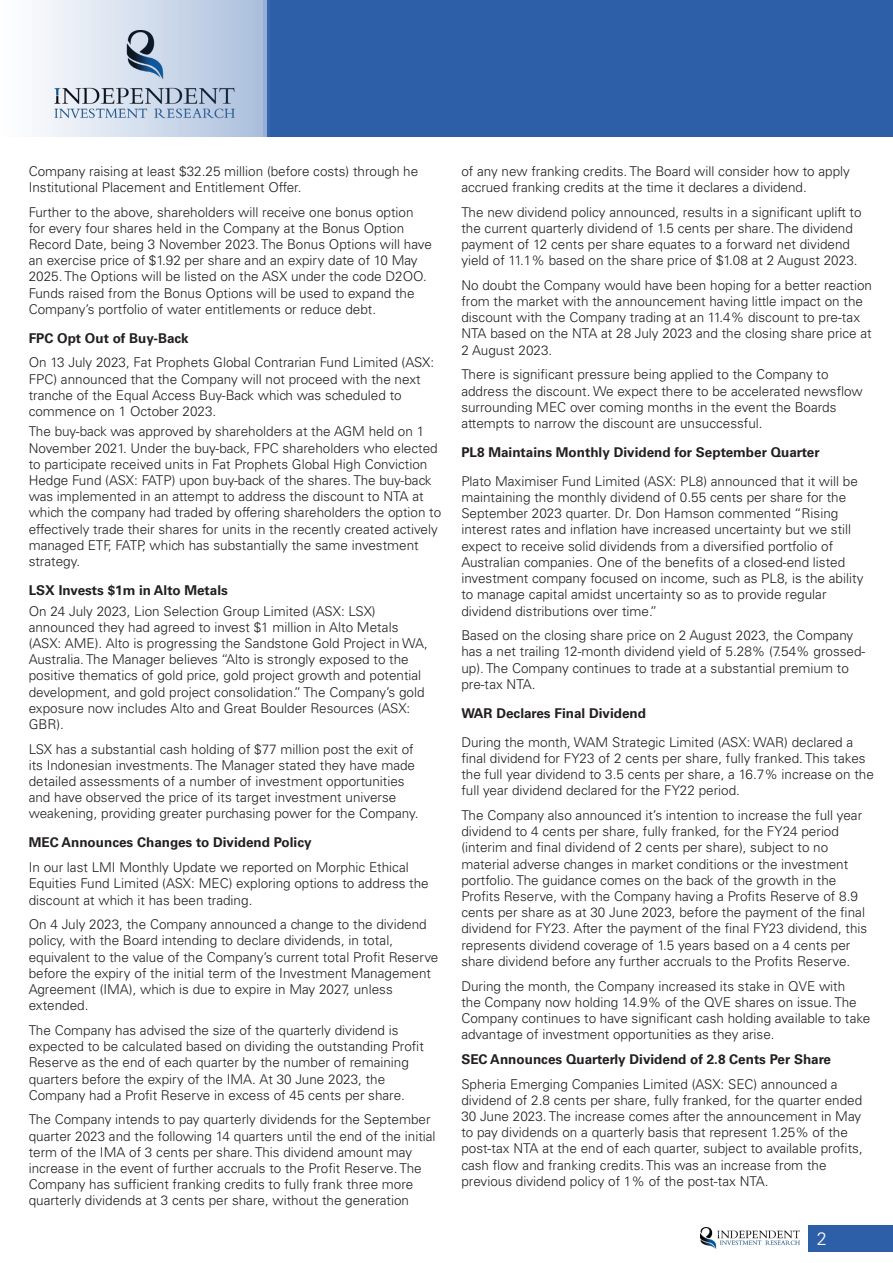
<style>
.page{position:relative;width:893px;height:1263px;background:#fff}
.page>*{position:absolute;margin:0;border:0;box-sizing:border-box;transform-origin:0 0}
.t1{font:300 18px "Univers LT Std";color:#fff}
.Source{font:300 13.5px/16.2px "Univers LT Std";color:#231f20}
.Source-2{font:700 13.5px "Univers LT Std";color:#231f20}
.Header_4{font:700 13.5px "Univers LT Std";color:#231f20}
</style>
<div class="page">
<div style="left:808px;top:1225px;width:85px;height:26px;background:#2d5fa9"></div>
<img style="left:700px;top:1227px;width:99px;height:21px">
<svg style="left:39px;top:0;width:854px;height:136px;background:#547cb7"></svg>
<p class="Source" style="left:29px;top:163px;width:391px">Company raising at least $32.25 million (before costs) through he<br>Institutional Placement and Entitlement Offer.</p>
<p class="Source" style="left:29px;top:204px;width:405px">Further to the above, shareholders will receive one bonus option for every four shares held in the Company at the Bonus Option Record Date, being 3 November 2023. The Bonus Options will have an exercise price of $1.92 per share and an expiry date of 10 May 2025. The Options will be listed on the ASX under the code D2OO.<br>Funds raised from the Bonus Options will be used to expand the Company’s portfolio of water entitlements or reduce debt.</p>
<p class="Header_4" style="left:29px;top:330px;width:161px">FPC Opt Out of Buy-Back</p>
<p class="Source" style="left:29px;top:354px;width:407px">On 13 July 2023, Fat Prophets Global Contrarian Fund Limited (ASX:<br>FPC) announced that the Company will not proceed with the next tranche of the Equal Access Buy-Back which was scheduled to commence on 1 October 2023.</p>
<p class="Source" style="left:29px;top:424px;width:414px">The buy-back was approved by shareholders at the AGM held on 1<br>November 2021. Under the buy-back, FPC shareholders who elected to participate received units in Fat Prophets Global High Conviction Hedge Fund (ASX: FATP) upon buy-back of the shares. The buy-back was implemented in an attempt to address the discount to NTA at which the company had traded by offering shareholders the option to effectively trade their shares for units in the recently created actively managed ETF, FATP, which has substantially the same investment strategy.</p>
<p class="Source-2" style="left:29px;top:582px;width:201px">LSX Invests $1m in Alto Metals</p>
<p class="Source" style="left:29px;top:603px;width:401px">On 24 July 2023, Lion Selection Group Limited (ASX: LSX) announced they had agreed to invest $1 million in Alto Metals (ASX: AME). Alto is progressing the Sandstone Gold Project in WA, Australia. The Manager believes “Alto is strongly exposed to the positive thematics of gold price, gold project growth and potential development, and gold project consolidation.” The Company’s gold exposure now includes Alto and Great Boulder Resources (ASX:<br>GBR).</p>
<p class="Source" style="left:29px;top:741px;width:391px">LSX has a substantial cash holding of $77 million post the exit of its Indonesian investments. The Manager stated they have made detailed assessments of a number of investment opportunities and have observed the price of its target investment universe weakening, providing greater purchasing power for the Company.</p>
<p class="Source-2" style="left:29px;top:835px;width:284px">MEC Announces Changes to Dividend Policy</p>
<p class="Source" style="left:29px;top:859px;width:402px">In our last LMI Monthly Update we reported on Morphic Ethical<br>Equities Fund Limited (ASX: MEC) exploring options to address the discount at which it has been trading.</p>
<p class="Source" style="left:29px;top:916px;width:411px">On 4 July 2023, the Company announced a change to the dividend policy, with the Board intending to declare dividends, in total, equivalent to the value of the Company’s current total Profit Reserve before the expiry of the initial term of the Investment Management Agreement (IMA), which is due to expire in May 2027, unless extended.</p>
<p class="Source" style="left:29px;top:1022px;width:397px">The Company has advised the size of the quarterly dividend is expected to be calculated based on dividing the outstanding Profit Reserve as the end of each quarter by the number of remaining quarters before the expiry of the IMA. At 30 June 2023, the Company had a Profit Reserve in excess of 45 cents per share.</p>
<p class="Source" style="left:29px;top:1111px;width:408px">The Company intends to pay quarterly dividends for the September quarter 2023 and the following 14 quarters until the end of the initial term of the IMA of 3 cents per share. This dividend amount may increase in the event of further accruals to the Profit Reserve. The Company has sufficient franking credits to fully frank three more quarterly dividends at 3 cents per share, without the generation</p>
<p class="Source" style="left:461px;top:163px;width:390px">of any new franking credits. The Board will consider how to apply accrued franking credits at the time it declares a dividend.</p>
<p class="Source" style="left:461px;top:204px;width:402px">The new dividend policy announced, results in a significant uplift to the current quarterly dividend of 1.5 cents per share. The dividend payment of 12 cents per share equates to a forward net dividend yield of 11.1% based on the share price of $1.08 at 2 August 2023.</p>
<p class="Source" style="left:461px;top:277px;width:412px">No doubt the Company would have been hoping for a better reaction from the market with the announcement having little impact on the discount with the Company trading at an 11.4% discount to pre-tax NTA based on the NTA at 28 July 2023 and the closing share price at 2 August 2023.</p>
<p class="Source" style="left:461px;top:366px;width:403px">There is significant pressure being applied to the Company to address the discount. We expect there to be accelerated newsflow surrounding MEC over coming months in the event the Boards attempts to narrow the discount are unsuccessful.</p>
<p class="Source-2" style="left:461px;top:444px;width:360px">PL8 Maintains Monthly Dividend for September Quarter</p>
<p class="Source" style="left:461px;top:473px;width:404px">Plato Maximiser Fund Limited (ASX: PL8) announced that it will be maintaining the monthly dividend of 0.55 cents per share for the September 2023 quarter. Dr. Don Hamson commented “Rising interest rates and inflation have increased uncertainty but we still expect to receive solid dividends from a diversified portfolio of Australian companies. One of the benefits of a closed-end listed investment company focused on income, such as PL8, is the ability to manage capital amidst uncertainty so as to provide regular dividend distributions over time.”</p>
<p class="Source" style="left:461px;top:627px;width:405px">Based on the closing share price on 2 August 2023, the Company has a net trailing 12-month dividend yield of 5.28% (7.54% grossed&shy;up). The Company continues to trade at a substantial premium to pre-tax NTA.</p>
<p class="Source-2" style="left:461px;top:705px;width:186px">WAR Declares Final Dividend</p>
<p class="Source" style="left:461px;top:734px;width:414px">During the month, WAM Strategic Limited (ASX: WAR) declared a final dividend for FY23 of 2 cents per share, fully franked. This takes the full year dividend to 3.5 cents per share, a 16.7% increase on the full year dividend declared for the FY22 period.</p>
<p class="Source" style="left:461px;top:807px;width:407px">The Company also announced it’s intention to increase the full year dividend to 4 cents per share, fully franked, for the FY24 period (interim and final dividend of 2 cents per share), subject to no material adverse changes in market conditions or the investment portfolio. The guidance comes on the back of the growth in the Profits Reserve, with the Company having a Profits Reserve of 8.9 cents per share as at 30 June 2023, before the payment of the final dividend for FY23. After the payment of the final FY23 dividend, this represents dividend coverage of 1.5 years based on a 4 cents per share dividend before any further accruals to the Profits Reserve.</p>
<p class="Source" style="left:461px;top:978px;width:411px">During the month, the Company increased its stake in QVE with<br>the Company now holding 14.9% of the QVE shares on issue. The Company continues to have significant cash holding available to take advantage of investment opportunities as they arise.</p>
<p class="Header_4" style="left:461px;top:1051px;width:371px">SEC Announces Quarterly Dividend of 2.8 Cents Per Share</p>
<p class="Source" style="left:461px;top:1076px;width:403px">Spheria Emerging Companies Limited (ASX: SEC) announced a dividend of 2.8 cents per share, fully franked, for the quarter ended 30 June 2023. The increase comes after the announcement in May to pay dividends on a quarterly basis that represent 1.25% of the post-tax NTA at the end of each quarter, subject to available profits, cash flow and franking credits. This was an increase from the previous dividend policy of 1% of the post-tax NTA.</p>
<h1 class="t1" style="left:817px;top:1227px;width:12px">2</h1>
</div>
